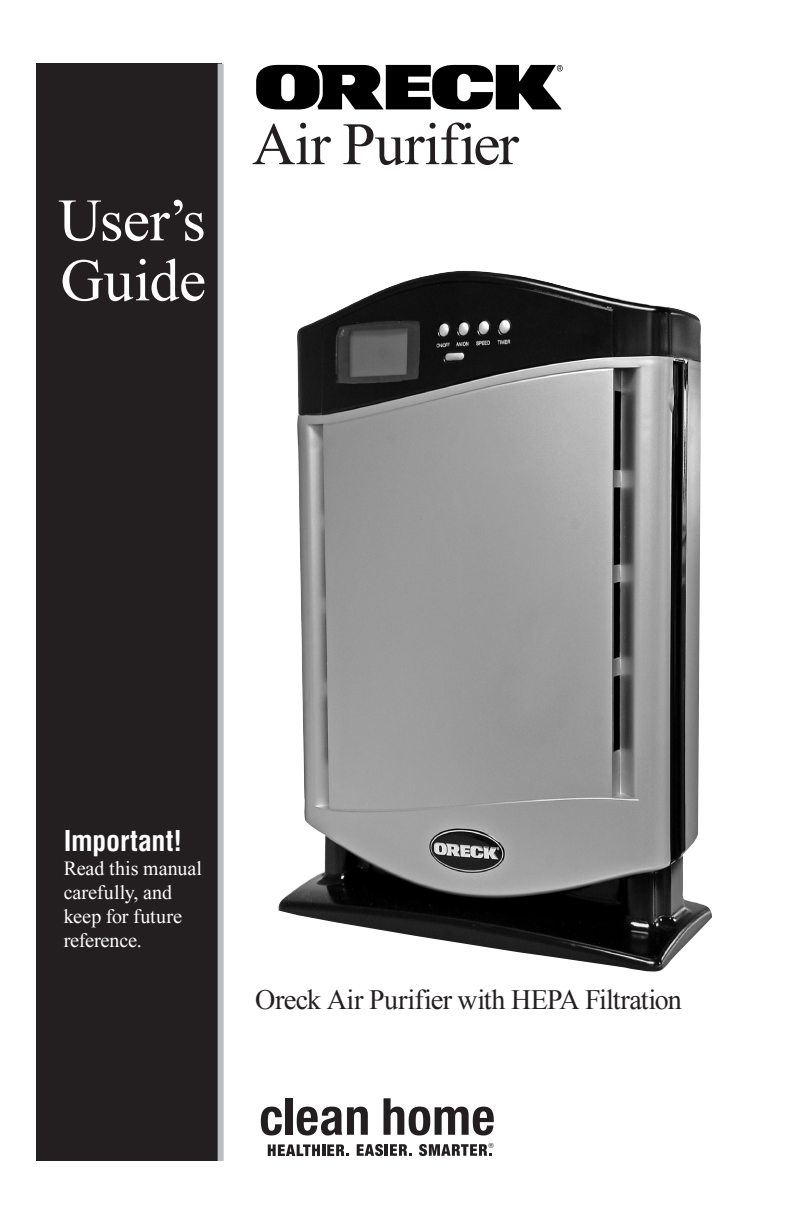
<style>
.page{position:relative;width:792px;height:1224px;background:#fff}
.page>*{position:absolute;margin:0;border:0;box-sizing:border-box;transform-origin:0 0}
.t1{font:60px "Times";letter-spacing:-.015em;color:#231f20}
.t2{font:60px/60px "Times";letter-spacing:-.005em;color:#fff}
.t3{font:28px "Times";letter-spacing:-.02em;color:#231f20}
.t4{font:700 condensed 28px "Helvetica";letter-spacing:-.01em;color:#fff}
.t5{font:20px/24px "Times";color:#fff}
.t6{font:7px "Helvetica";color:#231f20}
</style>
<div class="page">
<div style="left:36px;top:63px;width:185px;height:1098px;background:#231f20"></div>
<div style="left:218px;top:64px;width:6px;height:1097px;background:#bcbdc0"></div>
<svg style="left:256px;top:65px;width:307px;height:45px"></svg>
<svg style="left:261px;top:1107px;width:21px;height:29px"></svg>
<div style="left:285px;top:1098px;width:7px;height:37px;background:#231f20"></div>
<svg style="left:297px;top:1107px;width:71px;height:29px"></svg>
<svg style="left:384px;top:1098px;width:110px;height:38px"></svg>
<svg style="left:268px;top:1144px;width:81px;height:12px"></svg>
<svg style="left:357px;top:1144px;width:55px;height:12px"></svg>
<svg style="left:419px;top:1144px;width:73px;height:12px"></svg>
<img style="left:278px;top:270px;width:434px;height:702px">
<p class="t2" style="left:58px;top:189px;width:149px">User’s<br>Guide</p>
<p class="t1" style="left:252px;top:109px;width:268px">Air Purifier</p>
<p class="t4" style="left:64px;top:824px;width:120px">Important!</p>
<p class="t5" style="left:64px;top:856px;width:140px">Read this manual carefully, and keep for future reference.</p>
<p class="t3" style="left:255px;top:983px;width:428px">Oreck Air Purifier with HEPA Filtration</p>
<p class="t6" style="left:488px;top:1141px;width:7px">®</p>
</div>
